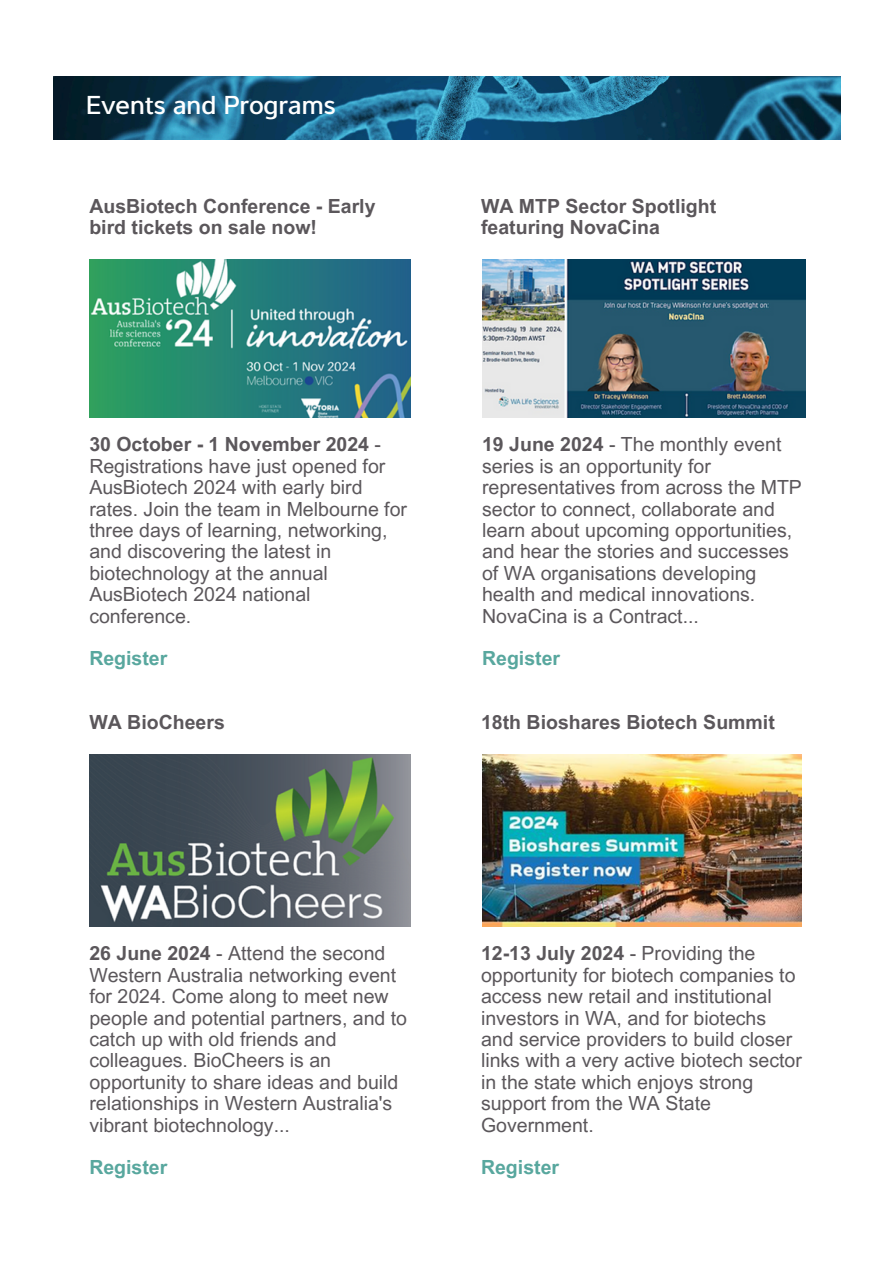
<style>
.page{position:relative;width:894px;height:1264px;background:#fff}
.page>*{position:absolute;margin:0;border:0;box-sizing:border-box;transform-origin:0 0}
.t1{font:500 26.85px "Interval";color:#fff}
.t2{font:19.5px/21.5px "Arial MT Pro";color:#5b575b}
.t3{font:700 19.5px/21.3px "Arial MT Pro";color:#5b575b}
.t4{font:700 19.5px "Arial MT Pro";color:#58a79e}
.s1{font-weight:700}
</style>
<div class="page">
<img style="left:89px;top:754px;width:321px;height:172px">
<img style="left:53px;top:77px;width:787px;height:63px">
<img style="left:89px;top:259px;width:321px;height:159px">
<img style="left:482px;top:754px;width:319px;height:172px">
<img style="left:482px;top:259px;width:323px;height:159px">
<h2 class="t1" style="left:86px;top:94px;width:251px">Events and Programs</h2>
<p class="t3" style="left:89px;top:197px;width:287px">AusBiotech Conference - Early bird tickets on sale now!</p>
<p class="t3" style="left:481px;top:198px;width:237px">WA MTP Sector Spotlight featuring NovaCina</p>
<h2 class="t2" style="left:89px;top:436px;width:319px"><span class="s1">30 October - 1 November 2024</span> -<br>Registrations have just opened for<br>AusBiotech 2024 with early bird rates. Join the team in Melbourne for three days of learning, networking, and discovering the latest in biotechnology at the annual<br>AusBiotech 2024 national conference.</h2>
<h2 class="t4" style="left:89px;top:651px;width:79px">Register</h2>
<h2 class="t3" style="left:89px;top:714px;width:137px">WA BioCheers</h2>
<p class="t2" style="left:482px;top:436px;width:321px"><span class="s1">19 June 2024</span> - The monthly event series is an opportunity for representatives from across the MTP sector to connect, collaborate and learn about upcoming opportunities, and hear the stories and successes of WA organisations developing health and medical innovations.<br>NovaCina is a Contract...</p>
<h2 class="t4" style="left:482px;top:651px;width:79px">Register</h2>
<h2 class="t3" style="left:481px;top:714px;width:295px">18th Bioshares Biotech Summit</h2>
<p class="t2" style="left:89px;top:945px;width:319px"><span class="s1">26 June 2024</span> - Attend the second<br>Western Australia networking event for 2024. Come along to meet new people and potential partners, and to catch up with old friends and colleagues. BioCheers is an opportunity to share ideas and build relationships in Western Australia's vibrant biotechnology...</p>
<p class="t4" style="left:89px;top:1160px;width:79px">Register</p>
<h2 class="t2" style="left:481px;top:945px;width:322px"><span class="s1">12-13 July 2024</span> - Providing the opportunity for biotech companies to access new retail and institutional investors in WA, and for biotechs and service providers to build closer links with a very active biotech sector in the state which enjoys strong support from the WA State<br>Government.</h2>
<p class="t4" style="left:481px;top:1160px;width:79px">Register</p>
</div>
